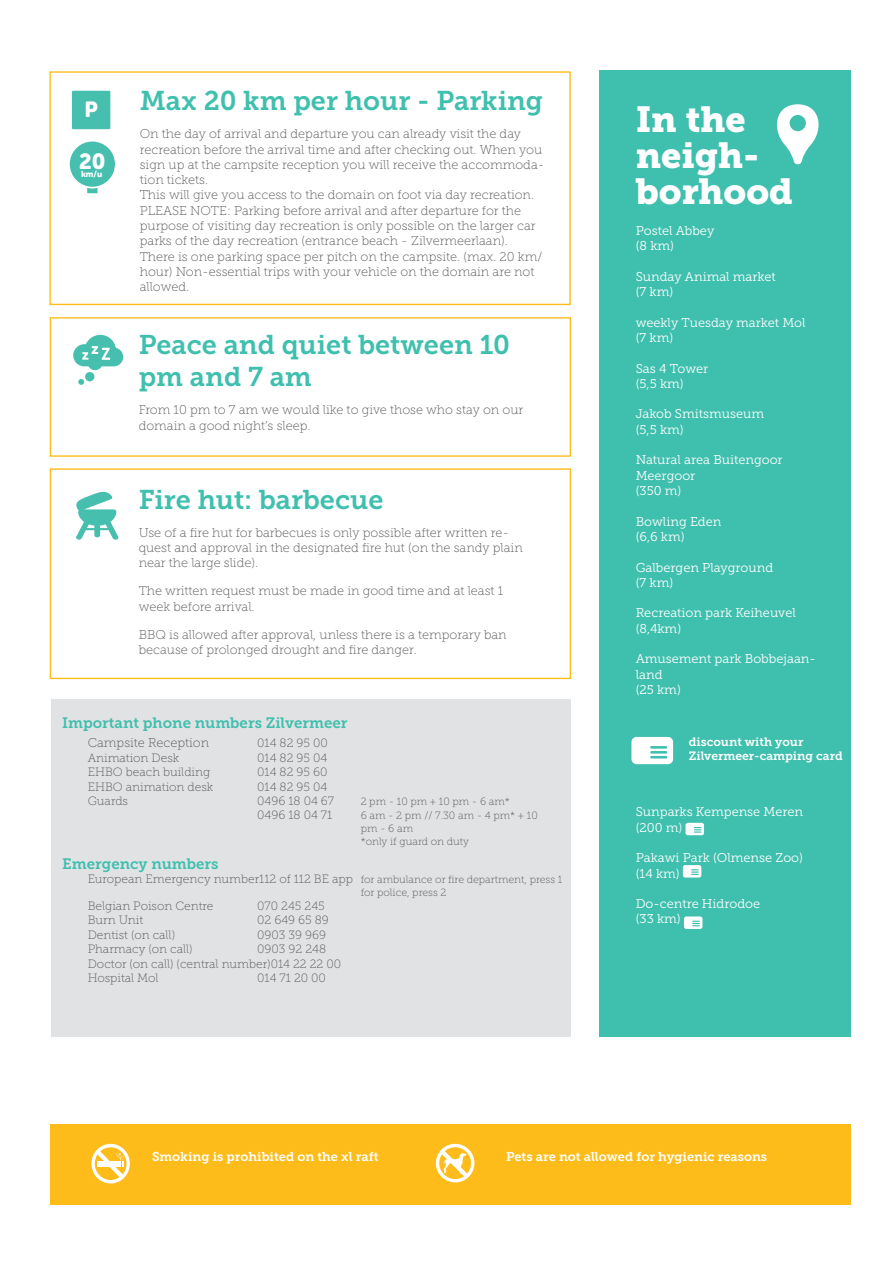
<style>
.page{position:relative;width:893px;height:1263px;background:#fff}
.page>*{position:absolute;margin:0;border:0;box-sizing:border-box;transform-origin:0 0}
.t1{font:36px/36px "Museo Slab 900";color:#fff}
.t2{font:27px/32.4px "Museo Slab 700";color:#3fbfae}
.t3{font:21.75px "Museo Sans Rounded 900";color:#fff}
.t4{font:15px "Museo Slab 700";color:#3fbfae}
.t5{font:12.75px/15.3px "Museo Slab 100";color:#57585a}
.t6{font:12.75px/15.3px "Museo Slab 300";color:#fff}
.t7{font:12.75px "Museo Slab 700";color:#fff}
.t8{font:12px/14.4px "Museo Slab 100";color:#57585a}
.t9{font:12px/14.4px "Museo Slab 700";color:#fff}
.t10{font:10.5px/12.6px "Museo Slab 100";color:#57585a}
.t11{font:8.55px "Museo Sans Rounded 900";color:#fff}
.s1{font-size:10.5px}
</style>
<div class="page">
<div style="left:50px;top:468px;width:521px;height:211px;border:1px solid #fdbc19"></div>
<div style="left:51px;top:699px;width:520px;height:337px;background:#e1e2e4"></div>
<svg style="left:76px;top:492px;width:43px;height:48px"></svg>
<div style="left:50px;top:317px;width:521px;height:140px;border:1px solid #fdbc19"></div>
<div style="left:85px;top:372px;width:9px;height:9px;background:#47bfaf;border-radius:50%"></div>
<svg style="left:78px;top:379px;width:6px;height:5px"></svg>
<svg style="left:73px;top:335px;width:50px;height:35px"></svg>
<div style="left:50px;top:1125px;width:800px;height:80px;background:#fdbc19"></div>
<svg style="left:91px;top:1144px;width:39px;height:39px"></svg>
<svg style="left:436px;top:1144px;width:38px;height:38px"></svg>
<div style="left:49px;top:71px;width:522px;height:234px;border:1px solid #fdbc19"></div>
<div style="left:72px;top:91px;width:38px;height:38px;background:#47bfaf"></div>
<svg style="left:88px;top:188px;width:9px;height:5px"></svg>
<div style="left:85px;top:180px;width:15px;height:16px;border:2px solid #fff"></div>
<div style="left:69px;top:141px;width:47px;height:47px;background:#47bfaf;border-radius:50%"></div>
<div style="left:68px;top:140px;width:49px;height:48px;border:2px solid #fff;border-radius:50%"></div>
<div style="left:599px;top:70px;width:251px;height:966px;background:#3fbfae"></div>
<svg style="left:685px;top:823px;width:19px;height:12px"></svg>
<svg style="left:682px;top:865px;width:19px;height:13px"></svg>
<svg style="left:684px;top:916px;width:18px;height:13px"></svg>
<svg style="left:777px;top:104px;width:42px;height:60px"></svg>
<svg style="left:631px;top:737px;width:42px;height:27px"></svg>
<h3 class="t3" style="left:84px;top:98px;width:15px">P</h3>
<h3 class="t3" style="left:80px;top:147px;width:28px">20</h3>
<p class="t11" style="left:82px;top:168px;width:23px">km/u</p>
<p class="t11" style="left:81px;top:169px;width:23px">km/u</p>
<h2 class="t2" style="left:140px;top:85px;width:405px">Max 20 km per hour - Parking</h2>
<p class="t5" style="left:140px;top:126px;width:406px">On the day of arrival and departure you can already visit the day recreation before the arrival time and after checking out. When you sign up at the campsite reception you will receive the accommoda&shy;tion tickets.<br>This will give you access to the domain on foot via day recreation.<br>PLEASE NOTE: Parking before arrival and after departure for the purpose of visiting day recreation is only possible on the larger car parks of the day recreation (entrance beach - Zilvermeerlaan).<br>There is one parking space per pitch on the campsite. (max. 20 km/ hour) Non-essential trips with your vehicle on the domain are not allowed.</p>
<h2 class="t2" style="left:139px;top:329px;width:373px">Peace and quiet between 10 pm and 7 am</h2>
<p class="t5" style="left:139px;top:402px;width:386px">From 10 pm to 7 am we would like to give those who stay on our domain a good night’s sleep.</p>
<h2 class="t2" style="left:139px;top:483px;width:246px">Fire hut: barbecue</h2>
<p class="t5" style="left:139px;top:525px;width:386px">Use of a fire hut for barbecues is only possible after written re&shy;quest and approval in the designated fire hut (on the sandy plain near the large slide).</p>
<p class="t5" style="left:139px;top:583px;width:366px">The written request must be made in good time and at least 1 week before arrival.</p>
<p class="t5" style="left:139px;top:627px;width:369px">BBQ is allowed after approval, unless there is a temporary ban because of prolonged drought and fire danger.</p>
<p class="t4" style="left:62px;top:714px;width:287px">Important phone numbers Zilvermeer</p>
<p class="t5" style="left:88px;top:735px;width:123px">Campsite Reception</p>
<p class="t8" style="left:257px;top:736px;width:72px">014 82 95 00</p>
<p class="t8" style="left:88px;top:750px;width:93px">Animation Desk</p>
<p class="t8" style="left:257px;top:750px;width:72px">014 82 95 04</p>
<p class="t8" style="left:88px;top:765px;width:124px">EHBO beach building</p>
<p class="t8" style="left:257px;top:765px;width:72px">014 82 95 60</p>
<p class="t8" style="left:88px;top:779px;width:127px">EHBO animation desk</p>
<p class="t8" style="left:257px;top:779px;width:72px">014 82 95 04</p>
<p class="t8" style="left:88px;top:794px;width:42px">Guards</p>
<p class="t8" style="left:257px;top:794px;width:79px">0496 18 04 67</p>
<p class="t10" style="left:361px;top:795px;width:150px">2 pm - 10 pm + 10 pm - 6 am*</p>
<p class="t8" style="left:257px;top:808px;width:77px">0496 18 04 71</p>
<p class="t10" style="left:361px;top:809px;width:179px">6 am - 2 pm // 7.30 am - 4 pm* + 10 pm - 6 am<br>*only if guard on duty</p>
<p class="t4" style="left:62px;top:855px;width:158px">Emergency numbers</p>
<p class="t8" style="left:88px;top:872px;width:476px">European Emergency number112 of 112 BE app <span class="s1">for ambulance or fire department, press 1</span></p>
<p class="t10" style="left:361px;top:886px;width:87px">for police, press 2</p>
<p class="t8" style="left:88px;top:899px;width:127px">Belgian Poison Centre</p>
<p class="t8" style="left:257px;top:899px;width:69px">070 245 245</p>
<p class="t8" style="left:88px;top:913px;width:57px">Burn Unit</p>
<p class="t8" style="left:257px;top:913px;width:73px">02 649 65 89</p>
<p class="t8" style="left:88px;top:927px;width:89px">Dentist (on call)</p>
<p class="t8" style="left:257px;top:927px;width:70px">0903 39 969</p>
<p class="t8" style="left:88px;top:942px;width:106px">Pharmacy (on call)</p>
<p class="t8" style="left:88px;top:942px;width:255px;text-indent:169px">0903 92 248<br>Doctor (on call) (central number)014 22 22 00<br>Hospital Mol</p>
<p class="t8" style="left:257px;top:971px;width:70px">014 71 20 00</p>
<h1 class="t1" style="left:636px;top:102px;width:159px">In the neigh&shy;borhood</h1>
<p class="t6" style="left:636px;top:223px;width:80px">Postel Abbey (8 km)</p>
<p class="t6" style="left:636px;top:269px;width:142px">Sunday Animal market (7 km)</p>
<p class="t6" style="left:636px;top:315px;width:171px">weekly Tuesday market Mol (7 km)</p>
<p class="t6" style="left:636px;top:361px;width:74px">Sas 4 Tower (5,5 km)</p>
<p class="t6" style="left:636px;top:406px;width:130px">Jakob Smitsmuseum (5,5 km)</p>
<p class="t6" style="left:636px;top:452px;width:148px">Natural area Buitengoor<br>Meergoor<br>(350 m)</p>
<p class="t6" style="left:636px;top:514px;width:87px">Bowling Eden (6,6 km)</p>
<p class="t6" style="left:636px;top:559px;width:139px">Galbergen Playground (7 km)</p>
<p class="t6" style="left:636px;top:605px;width:162px">Recreation park Keiheuvel (8,4km)</p>
<p class="t6" style="left:636px;top:651px;width:182px">Amusement park Bobbejaan&shy;land<br>(25 km)</p>
<p class="t9" style="left:689px;top:735px;width:155px">discount with your<br>Zilvermeer-camping card</p>
<p class="t6" style="left:636px;top:804px;width:169px">Sunparks Kempense Meren (200 m)</p>
<p class="t6" style="left:636px;top:850px;width:169px">Pakawi Park (Olmense Zoo) (14 km)</p>
<p class="t6" style="left:636px;top:896px;width:126px">Do-centre Hidrodoe (33 km)</p>
<p class="t7" style="left:152px;top:1149px;width:228px">Smoking is prohibited on the xl raft</p>
<p class="t7" style="left:506px;top:1149px;width:263px">Pets are not allowed for hygienic reasons</p>
</div>
